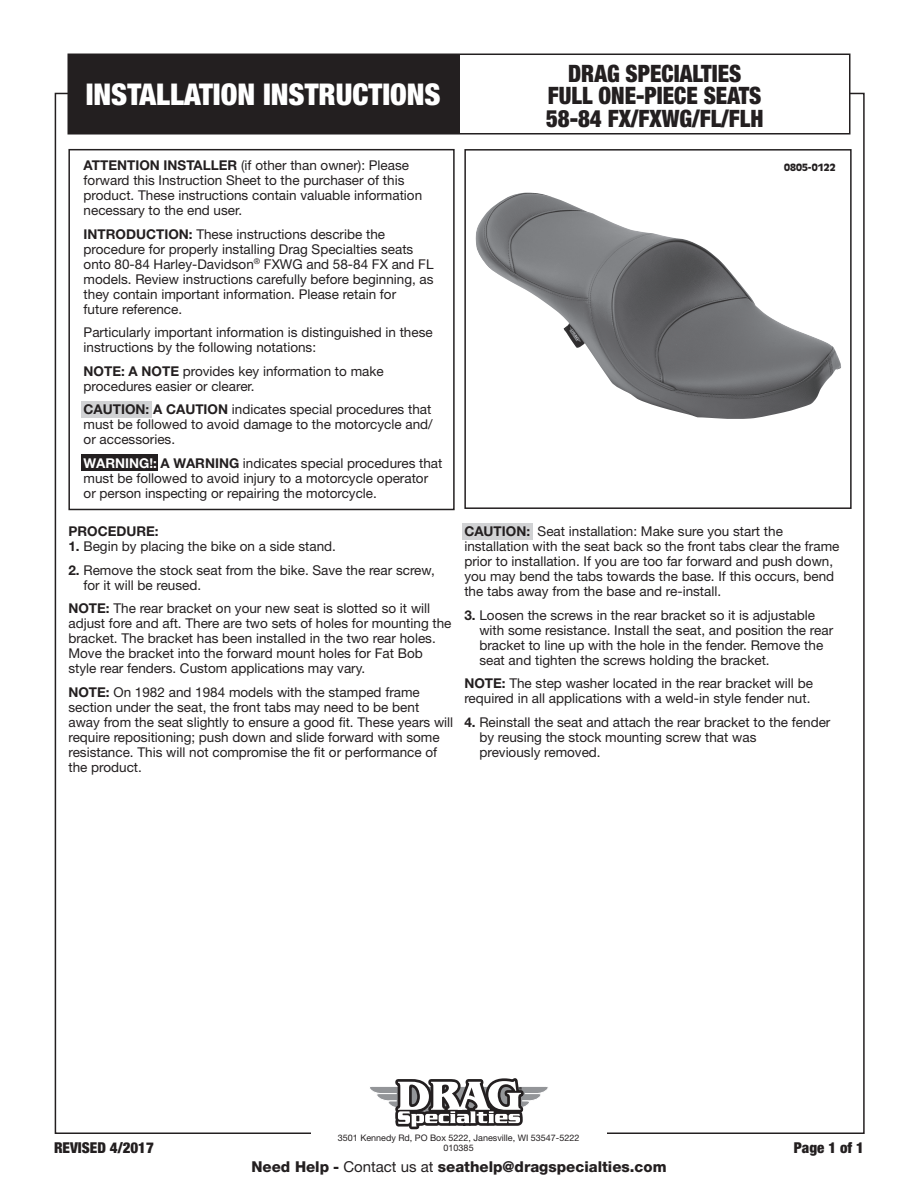
<style>
.page{position:relative;width:918px;height:1188px;background:#fff}
.page>*{position:absolute;margin:0;border:0;box-sizing:border-box;transform-origin:0 0}
.t1{font:900 condensed 30px "Helvetica Neue LT Std";color:#fff}
.t2{font:900 condensed 24px/22.5px "Helvetica Neue LT Std";color:#231f20;text-align:center;scale:.95 1}
.t3{font:800 15px "Helvetica Neue LT Std";color:#231f20}
.t4{font:900 condensed 15px "Helvetica Neue LT Std";color:#231f20}
.t5{font:13.5px/15px "Helvetica Neue LT Std";color:#231f20}
.t6{font:700 13.5px "Helvetica Neue LT Std";color:#231f20}
.t7{font:900 9.75px "Antique Olive Std";color:#231f20}
.t8{font:9px "Helvetica Neue LT Std";color:#231f20}
.s1{font-weight:700}
.s2{font-weight:700;color:#fff}
.s3{font-weight:400}
</style>
<div class="page">
<div style="left:462px;top:523px;width:71px;height:16px;background:#d1d2d4"></div>
<div style="left:68px;top:149px;width:387px;height:361px;border:2px solid #231f20"></div>
<div style="left:67px;top:54px;width:783px;height:81px;border:2px solid #231f20"></div>
<div style="left:68px;top:54px;width:391px;height:80px;background:#231f20"></div>
<svg style="left:370px;top:1078px;width:178px;height:52px"></svg>
<div style="left:81px;top:455px;width:77px;height:16px;background:#231f20"></div>
<div style="left:81px;top:402px;width:70px;height:16px;background:#d1d2d4"></div>
<img style="left:475px;top:193px;width:366px;height:226px">
<div style="left:464px;top:149px;width:388px;height:360px;border:2px solid #231f20"></div>
<h1 class="t1" style="left:86px;top:76px;width:357px">INSTALLATION INSTRUCTIONS</h1>
<h2 class="t2" style="left:546px;top:61px;width:230px">DRAG SPECIALTIES<br>FULL ONE-PIECE SEATS<br>58-84 FX/FXWG/FL/FLH</h2>
<p class="t5" style="left:84px;top:158px;width:340px"><span class="s1">ATTENTION INSTALLER</span> (if other than owner): Please forward this Instruction Sheet to the purchaser of this product. These instructions contain valuable information necessary to the end user.</p>
<p class="t5" style="left:84px;top:226px;width:352px"><span class="s1">INTRODUCTION:</span> These instructions describe the procedure for properly installing Drag Specialties seats onto 80-84 Harley-Davidson<sup>®</sup> FXWG and 58-84 FX and FL models. Review instructions carefully before beginning, as they contain important information. Please retain for future reference.</p>
<p class="t5" style="left:84px;top:325px;width:351px">Particularly important information is distinguished in these instructions by the following notations:</p>
<p class="t5" style="left:84px;top:363px;width:302px"><span class="s1">NOTE: A NOTE</span> provides key information to make procedures easier or clearer.</p>
<p class="t5" style="left:84px;top:402px;width:351px;text-align:justify"><span class="s1">CAUTION: A CAUTION</span> indicates special procedures that must be followed to avoid damage to the motorcycle and/ or accessories.</p>
<p class="t5" style="left:84px;top:455px;width:360px"><span class="s2">WARNING!:</span> <span class="s1">A WARNING</span> indicates special procedures that must be followed to avoid injury to a motorcycle operator or person inspecting or repairing the motorcycle.</p>
<p class="t6" style="left:68px;top:523px;width:92px">PROCEDURE:</p>
<p class="t5" style="left:68px;top:539px;width:269px"><span class="s1">1.</span> Begin by placing the bike on a side stand.</p>
<p class="t5" style="left:83px;top:562px;width:353px;text-indent:-15px"><span class="s1">2.</span> Remove the stock seat from the bike. Save the rear screw, for it will be reused.</p>
<p class="t5" style="left:68px;top:601px;width:385px"><span class="s1">NOTE:</span> The rear bracket on your new seat is slotted so it will adjust fore and aft. There are two sets of holes for mounting the bracket. The bracket has been installed in the two rear holes.<br>Move the bracket into the forward mount holes for Fat Bob style rear fenders. Custom applications may vary.</p>
<p class="t5" style="left:68px;top:684px;width:386px"><span class="s1">NOTE:</span> On 1982 and 1984 models with the stamped frame section under the seat, the front tabs may need to be bent away from the seat slightly to ensure a good fit. These years will require repositioning; push down and slide forward with some resistance. This will not compromise the fit or performance of the product.</p>
<p class="t7" style="left:784px;top:162px;width:53px">0805-0122</p>
<p class="t5" style="left:464px;top:524px;width:377px"><span class="s1">CAUTION:</span> Seat installation: Make sure you start the installation with the seat back so the front tabs clear the frame prior to installation. If you are too far forward and push down, you may bend the tabs towards the base. If this occurs, bend the tabs away from the base and re-install.</p>
<p class="t5" style="left:479px;top:607px;width:355px;text-indent:-15px"><span class="s1">3.</span> Loosen the screws in the rear bracket so it is adjustable with some resistance. Install the seat, and position the rear bracket to line up with the hole in the fender. Remove the seat and tighten the screws holding the bracket.</p>
<p class="t5" style="left:464px;top:676px;width:350px"><span class="s1">NOTE:</span> The step washer located in the rear bracket will be required in all applications with a weld-in style fender nut.</p>
<p class="t5" style="left:479px;top:714px;width:353px;text-indent:-15px"><span class="s1">4.</span> Reinstall the seat and attach the rear bracket to the fender by reusing the stock mounting screw that was<br>previously removed.</p>
<p class="t8" style="left:338px;top:1132px;width:243px">3501 Kennedy Rd, PO Box 5222, Janesville, WI 53547-5222</p>
<p class="t4" style="left:54px;top:1138px;width:101px">REVISED 4/2017</p>
<p class="t8" style="left:444px;top:1143px;width:32px">010385</p>
<p class="t4" style="left:794px;top:1138px;width:72px">Page 1 of 1</p>
<p class="t3" style="left:251px;top:1158px;width:417px">Need Help - <span class="s3">Contact us at</span> seathelp@dragspecialties.com</p>
</div>
